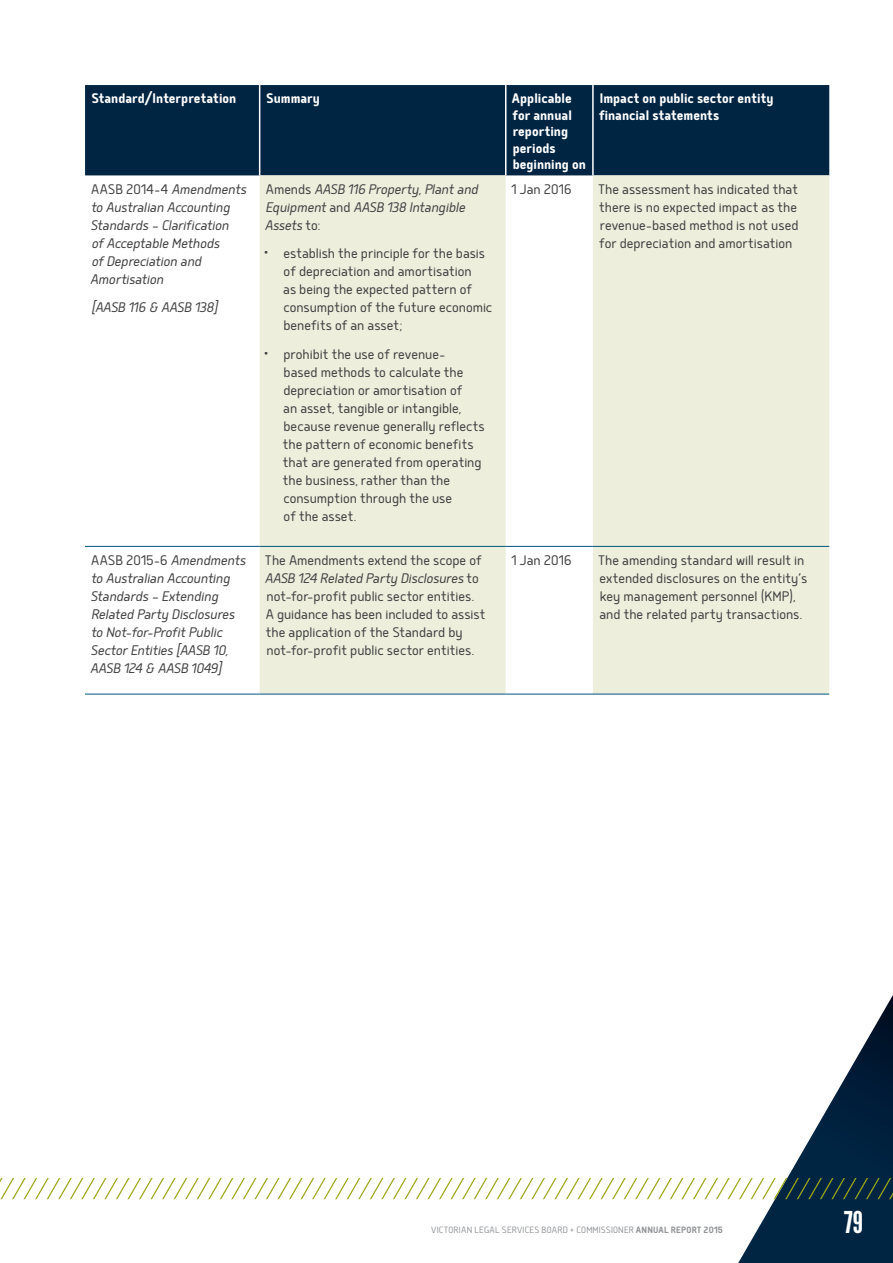
<style>
.page{position:relative;width:893px;height:1263px;background:#fff}
.page>*{position:absolute;margin:0;border:0;box-sizing:border-box;transform-origin:0 0}
.t1{font:30px "League Gothic";color:#fff}
.t2{font:300 16.5px/18px "Delm";color:#414042}
.t3{font:16.5px/18px "Delm Light Oblicua";letter-spacing:-.01em;color:#414042}
.t4{font:700 16.5px/16.5px "Delm";color:#fff}
.t5{font:300 10.8px "Delm";letter-spacing:.02em;color:#939598}
.s1{font-family:"Delm Light Oblicua";font-weight:400}
.s2{font-family:"Delm";font-weight:300}
.s3{font-size:39px}
.s4{font-weight:700}
</style>
<div class="page">
<svg style="left:727px;top:995px;width:166px;height:268px"></svg>
<svg style="left:0;top:1178px;width:893px;height:21px"></svg>
<div style="left:85px;top:85px;width:744px;height:90px;background:#002543"></div>
<svg style="left:260px;top:175px;width:569px;height:519px;fill:#edefdc"></svg>
<hr style="left:85px;top:546px;width:175px;height:1px;background:#005581">
<hr style="left:260px;top:546px;width:246px;height:1px;background:#005581">
<hr style="left:506px;top:546px;width:87px;height:1px;background:#005581">
<hr style="left:593px;top:546px;width:236px;height:1px;background:#005581">
<hr style="left:85px;top:694px;width:175px;height:1px;background:#005581">
<hr style="left:260px;top:694px;width:246px;height:1px;background:#005581">
<hr style="left:506px;top:694px;width:87px;height:1px;background:#005581">
<hr style="left:593px;top:694px;width:236px;height:1px;background:#005581">
<hr style="left:259px;top:85px;width:1px;height:90px;background:#fff">
<hr style="left:505px;top:85px;width:1px;height:90px;background:#fff">
<hr style="left:592px;top:85px;width:2px;height:90px;background:#fff">
<p class="t4" style="left:91px;top:90px;width:146px">Standard/Interpretation</p>
<p class="t4" style="left:266px;top:90px;width:55px">Summary</p>
<p class="t4" style="left:512px;top:90px;width:75px">Applicable for annual reporting periods beginning on</p>
<p class="t4" style="left:599px;top:90px;width:176px">Impact on public sector entity financial statements</p>
<p class="t2" style="left:91px;top:179px;width:157px">AASB 2014-4 <span class="s1">Amendments</span></p>
<p class="t3" style="left:90px;top:197px;width:141px">to Australian Accounting<br>Standards – Clarification of Acceptable Methods of Depreciation and<br>Amortisation</p>
<p class="t3" style="left:91px;top:298px;width:128px">[AASB 116 &amp; AASB 138]</p>
<p class="t3" style="left:265px;top:179px;width:215px"><span class="s2">Amends</span> AASB 116 Property, Plant and<br>Equipment <span class="s2">and</span> AASB 138 Intangible<br>Assets <span class="s2">to:</span></p>
<p class="t2" style="left:283px;top:244px;width:211px;text-indent:-21px"><span class="s3">•</span> establish the principle for the basis of depreciation and amortisation<br>as being the expected pattern of consumption of the future economic benefits of an asset;</p>
<p class="t2" style="left:283px;top:344px;width:203px;text-indent:-21px"><span class="s3">•</span> prohibit the use of revenue-<br>based methods to calculate the depreciation or amortisation of<br>an asset, tangible or intangible, because revenue generally reflects the pattern of economic benefits that are generated from operating the business, rather than the consumption through the use<br>of the asset.</p>
<p class="t2" style="left:512px;top:179px;width:62px">1 Jan 2016</p>
<p class="t2" style="left:598px;top:179px;width:202px;text-align:justify">The assessment has indicated that there is no expected impact as the revenue-based method is not used for depreciation and amortisation</p>
<p class="t2" style="left:91px;top:550px;width:156px">AASB 2015-6 <span class="s1">Amendments</span></p>
<p class="t3" style="left:90px;top:568px;width:146px">to Australian Accounting<br>Standards – Extending<br>Related Party Disclosures to Not-for-Profit Public<br>Sector Entities [AASB 10,<br>AASB 124 &amp; AASB 1049]</p>
<p class="t2" style="left:265px;top:550px;width:218px">The Amendments extend the scope of</p>
<p class="t3" style="left:265px;top:568px;width:216px">AASB 124 Related Party Disclosures <span class="s2">to</span></p>
<p class="t2" style="left:266px;top:586px;width:221px">not-for-profit public sector entities.<br>A guidance has been included to assist the application of the Standard by not-for-profit public sector entities.</p>
<p class="t2" style="left:512px;top:550px;width:62px">1 Jan 2016</p>
<p class="t2" style="left:598px;top:550px;width:210px">The amending standard will result in extended disclosures on the entity’s key management personnel (KMP), and the related party transactions.</p>
<p class="t5" style="left:431px;top:1224px;width:293px">VICTORIAN LEGAL SERVICES BOARD + COMMISSIONER <span class="s4">ANNUAL REPORT 2015</span></p>
<h1 class="t1" style="left:844px;top:1205px;width:20px">79</h1>
</div>
